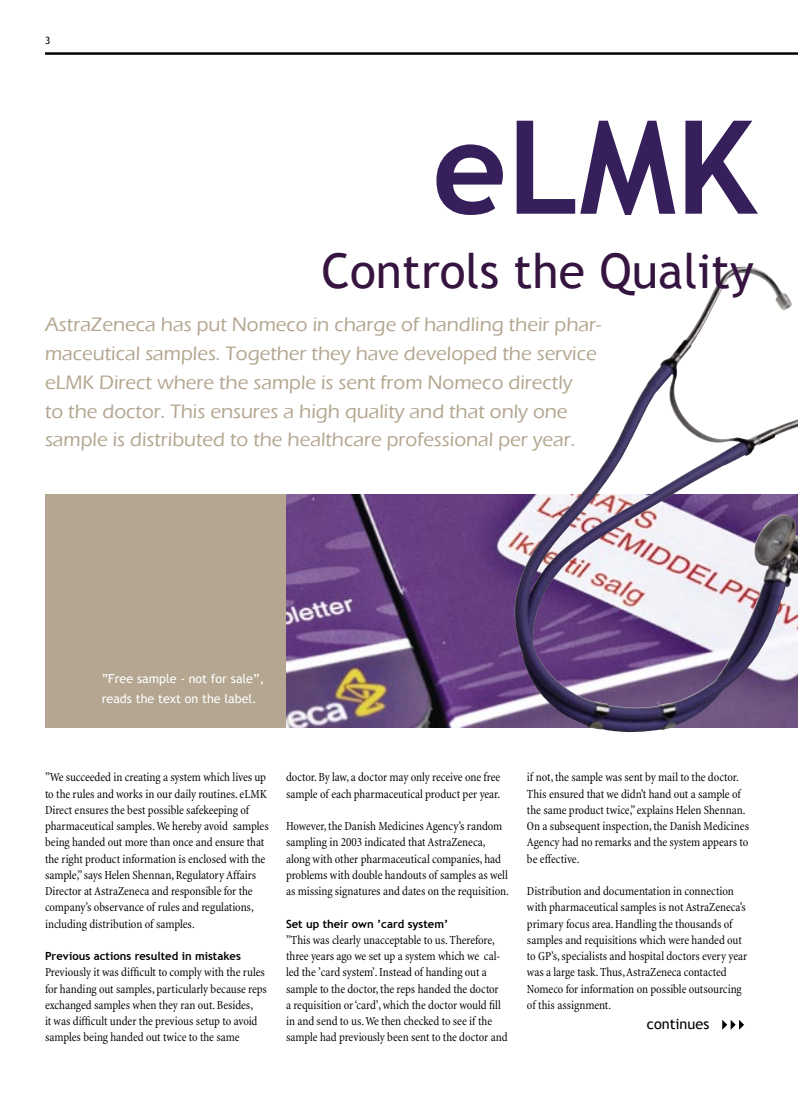
<style>
.page{position:relative;width:798px;height:1099px;background:#fff}
.page>*{position:absolute;margin:0;border:0;box-sizing:border-box;transform-origin:0 0}
.brød{font:700 129.88px "Trebuchet MS";color:#361f5a}
.brød-2{font:48px "Trebuchet MS";color:#361440}
.brød-3{font:500 20px/28.8px "Eras ITC";color:#b4a690}
.mellemrubrik_trebuchet{font:14.5px "Trebuchet MS";color:#000}
.brød-4{font:condensed 12.5px/16.2px "Minion";letter-spacing:-.005em;color:#000}
.mellemrubrik_trebuchet-2{font:12.5px/20px "Trebuchet MS";color:#fff}
.mellemrubrik_trebuchet-3{font:700 11.25px "Trebuchet MS";color:#000}
.t1{font:10px "Trebuchet MS";color:#000}
</style>
<div class="page">
<hr style="left:45px;top:52px;width:752px;height:3px;background:#000">
<svg style="left:722px;top:1020px;width:21px;height:9px"></svg>
<div style="left:46px;top:494px;width:437px;height:233px;background:#b4a690"></div>
<img style="left:286px;top:494px;width:226px;height:233px">
<img style="left:512px;top:266px;width:285px;height:467px">
<p class="t1" style="left:45px;top:34px;width:7px">3</p>
<p class="brød" style="left:432px;top:86px;width:325px">eLMK</p>
<p class="brød-2" style="left:321px;top:242px;width:434px">Controls the Quality</p>
<p class="brød-3" style="left:45px;top:310px;width:557px">AstraZeneca has put Nomeco in charge of handling their phar&shy;maceutical samples. Together they have developed the service eLMK Direct where the sample is sent from Nomeco directly<br>to the doctor. This ensures a high quality and that only one sample is distributed to the healthcare professional per year.</p>
<p class="mellemrubrik_trebuchet-2" style="left:102px;top:668px;width:164px">”Free sample - not for sale”, reads the text on the label.</p>
<p class="brød-4" style="left:45px;top:769px;width:225px">”We succeeded in creating a system which lives up to the rules and works in our daily routines. eLMK Direct ensures the best possible safekeeping of pharmaceutical samples. We hereby avoid samples being handed out more than once and ensure that the right product information is enclosed with the sample,” says Helen Shennan, Regulatory Affairs Director at AstraZeneca and responsible for the company’s observance of rules and regulations, including distribution of samples.</p>
<p class="mellemrubrik_trebuchet-3" style="left:45px;top:949px;width:197px">Previous actions resulted in mistakes</p>
<p class="brød-4" style="left:45px;top:964px;width:223px">Previously it was difficult to comply with the rules for handing out samples, particularly because reps exchanged samples when they ran out. Besides,<br>it was difficult under the previous setup to avoid samples being handed out twice to the same</p>
<p class="brød-4" style="left:286px;top:769px;width:216px">doctor. By law, a doctor may only receive one free sample of each pharmaceutical product per year.</p>
<p class="brød-4" style="left:286px;top:818px;width:224px">However, the Danish Medicines Agency’s random sampling in 2003 indicated that AstraZeneca, along with other pharmaceutical companies, had problems with double handouts of samples as well as missing signatures and dates on the requisition.</p>
<p class="mellemrubrik_trebuchet-3" style="left:286px;top:916px;width:164px">Set up their own ’card system’</p>
<p class="brød-4" style="left:286px;top:932px;width:223px">”This was clearly unacceptable to us. Therefore, three years ago we set up a system which we cal&shy;led the ’card system’. Instead of handing out a sample to the doctor, the reps handed the doctor<br>a requisition or ‘card’, which the doctor would fill in and send to us. We then checked to see if the sample had previously been sent to the doctor and</p>
<p class="brød-4" style="left:526px;top:769px;width:223px">if not, the sample was sent by mail to the doctor.<br>This ensured that we didn’t hand out a sample of the same product twice,” explains Helen Shennan.<br>On a subsequent inspection, the Danish Medicines Agency had no remarks and the system appears to be effective.</p>
<p class="brød-4" style="left:526px;top:883px;width:222px">Distribution and documentation in connection with pharmaceutical samples is not AstraZeneca’s primary focus area. Handling the thousands of samples and requisitions which were handed out to GP’s, specialists and hospital doctors every year was a large task. Thus, AstraZeneca contacted Nomeco for information on possible outsourcing of this assignment.</p>
<p class="mellemrubrik_trebuchet" style="left:646px;top:1015px;width:64px">continues</p>
</div>
